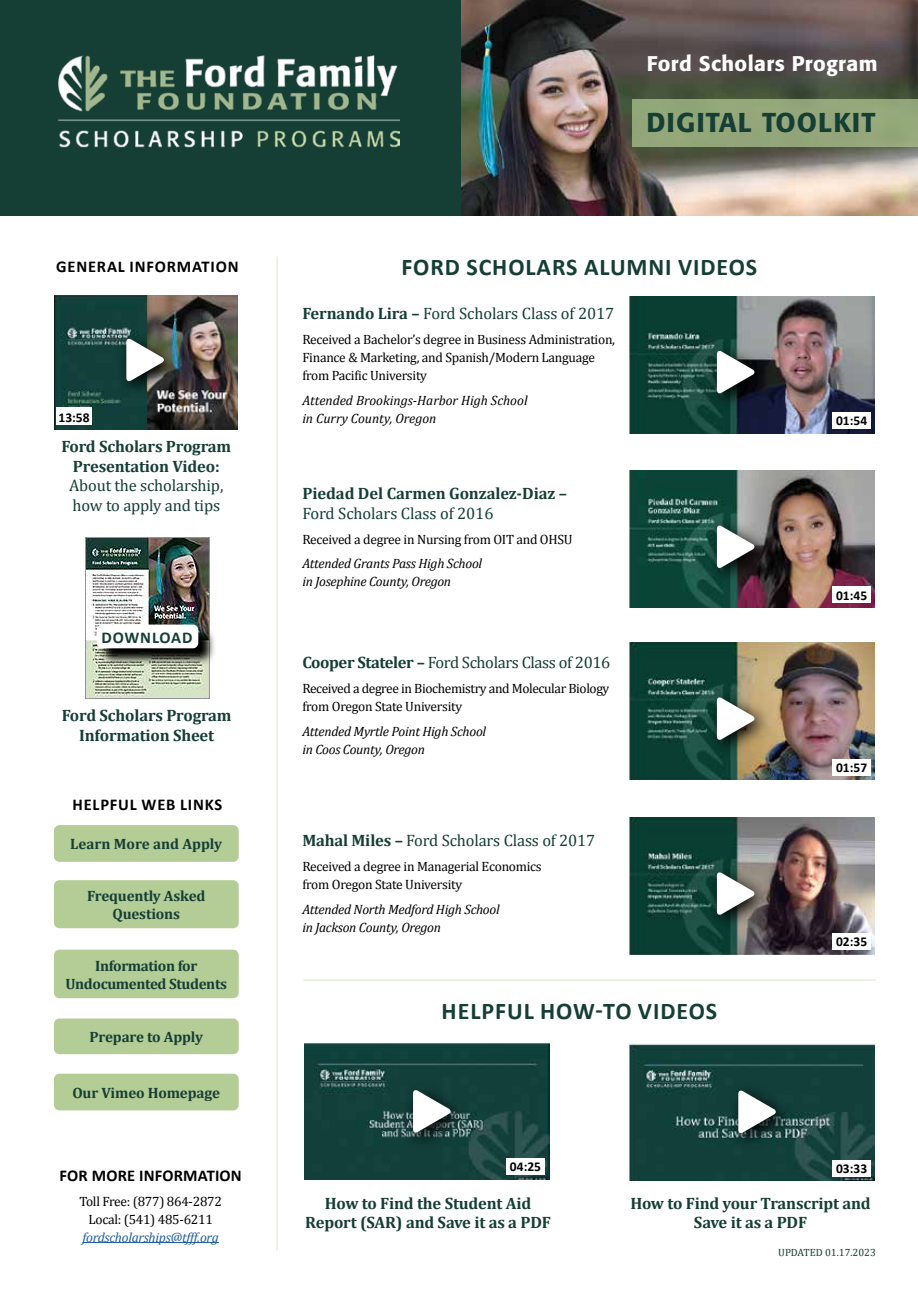
<style>
.page{position:relative;width:918px;height:1296px;background:#fff}
.page>*{position:absolute;margin:0;border:0;box-sizing:border-box;transform-origin:0 0}
.t1{font:500 27px "Formata";letter-spacing:.04em;color:#153e35}
.t2{font:700 24px "Calibri";letter-spacing:.04em;color:#153e35}
.t3{font:500 21px "Formata";letter-spacing:.02em;color:#fff}
.t4{font:700 16.5px/19.5px "Cambria";letter-spacing:-.01em;color:#153e35;text-align:center}
.t5{font:16.5px/19.5px "Cambria";letter-spacing:-.01em;color:#153e35}
.t6{font:700 16.5px "Calibri";letter-spacing:.05em;color:#000}
.t7{font:700 16.5px "Calibri";letter-spacing:.01em;color:#000}
.t8{font:700 16.5px "Calibri";letter-spacing:.05em;color:#153e35}
.t9{font:700 15px/18px "Cambria";letter-spacing:-.01em;color:#153e35;text-align:center}
.t10{font:13.5px/18px "Cambria";letter-spacing:-.02em;color:#000}
.t11{font:italic 13.5px/18px "Cambria";letter-spacing:-.02em;color:#000}
.t12{font:italic 13.5px/18px "Cambria";color:#000}
.t13{font:700 13.5px "Calibri";color:#000}
.t14{font:italic 13.5px "Cambria";letter-spacing:-.02em;color:#215e9e}
.t15{font:10.5px "Cambria";color:#153e35}
.s1{font-weight:700}
</style>
<div class="page">
<div style="left:0;top:0;width:918px;height:216px;background:#153e35"></div>
<img style="left:58px;top:56px;width:341px;height:92px">
<img style="left:461px;top:0;width:457px;height:216px">
<div style="left:632px;top:99px;width:286px;height:48px;background:#94a77a"></div>
<img style="left:630px;top:296px;width:244px;height:137px">
<img style="left:630px;top:471px;width:244px;height:137px">
<img style="left:630px;top:643px;width:244px;height:137px">
<img style="left:630px;top:818px;width:244px;height:136px">
<img style="left:630px;top:1044px;width:244px;height:136px">
<img style="left:305px;top:1043px;width:244px;height:137px">
<img style="left:54px;top:296px;width:184px;height:133px">
<hr style="left:277px;top:256px;width:1px;height:995px;background:#d9e6ca">
<svg style="left:706px;top:341px;width:67px;height:71px;background:#2a4042"></svg>
<svg style="left:717px;top:350px;width:38px;height:44px"></svg>
<svg style="left:706px;top:516px;width:67px;height:71px;background:#374845"></svg>
<svg style="left:717px;top:525px;width:38px;height:44px"></svg>
<svg style="left:706px;top:688px;width:67px;height:71px;background:#717758"></svg>
<svg style="left:717px;top:697px;width:38px;height:44px"></svg>
<svg style="left:706px;top:863px;width:67px;height:71px;background:#495851"></svg>
<svg style="left:717px;top:872px;width:38px;height:44px"></svg>
<svg style="left:728px;top:1081px;width:67px;height:71px;background:#1c4541"></svg>
<svg style="left:738px;top:1090px;width:39px;height:44px"></svg>
<svg style="left:403px;top:1081px;width:67px;height:70px;background:#1f4743"></svg>
<svg style="left:413px;top:1089px;width:38px;height:44px"></svg>
<img style="left:116px;top:329px;width:67px;height:71px">
<svg style="left:126px;top:338px;width:39px;height:44px"></svg>
<img style="left:86px;top:538px;width:124px;height:160px">
<hr style="left:303px;top:980px;width:573px;height:1px;background:#d9e6ca">
<svg style="left:98px;top:626px;width:117px;height:40px;background:#64685e"></svg>
<div style="left:97px;top:625px;width:101px;height:23px;background:#fff;border-radius:5px"></div>
<div style="left:54px;top:880px;width:185px;height:48px;background:#b4cc95;border-radius:5px"></div>
<div style="left:54px;top:825px;width:185px;height:37px;background:#b4cc95;border-radius:5px"></div>
<div style="left:54px;top:1019px;width:185px;height:35px;background:#b4cc95;border-radius:5px"></div>
<div style="left:54px;top:1074px;width:185px;height:36px;background:#b4cc95;border-radius:5px"></div>
<div style="left:54px;top:950px;width:185px;height:48px;background:#b4cc95;border-radius:5px"></div>
<hr style="left:83px;top:1242px;width:136px;height:1px;background:#215e9e">
<div style="left:833px;top:412px;width:38px;height:17px;background:#fff"></div>
<div style="left:833px;top:586px;width:38px;height:17px;background:#fff"></div>
<div style="left:833px;top:759px;width:38px;height:17px;background:#fff"></div>
<div style="left:833px;top:933px;width:38px;height:17px;background:#fff"></div>
<div style="left:833px;top:1160px;width:38px;height:16px;background:#fff"></div>
<div style="left:507px;top:1158px;width:38px;height:16px;background:#fff"></div>
<div style="left:56px;top:408px;width:36px;height:17px;background:#fff"></div>
<p class="t6" style="left:56px;top:256px;width:184px">GENERAL INFORMATION</p>
<p class="t13" style="left:59px;top:408px;width:33px">13:58</p>
<p class="t4" style="left:61px;top:436px;width:171px">Ford Scholars Program<br>Presentation Video:</p>
<p class="t5" style="left:69px;top:476px;width:156px">About the scholarship, how to apply and tips</p>
<p class="t8" style="left:102px;top:627px;width:92px">DOWNLOAD</p>
<p class="t4" style="left:62px;top:706px;width:171px">Ford Scholars Program<br>Information Sheet</p>
<p class="t6" style="left:72px;top:794px;width:151px">HELPFUL WEB LINKS</p>
<p class="t9" style="left:70px;top:835px;width:153px">Learn More and Apply</p>
<p class="t9" style="left:87px;top:887px;width:120px">Frequently Asked<br>Questions</p>
<p class="t9" style="left:65px;top:956px;width:163px">Information for<br>Undocumented Students</p>
<p class="t9" style="left:90px;top:1028px;width:115px">Prepare to Apply</p>
<p class="t9" style="left:72px;top:1083px;width:149px">Our Vimeo Homepage</p>
<p class="t7" style="left:60px;top:1165px;width:184px">FOR MORE INFORMATION</p>
<p class="t10" style="left:79px;top:1192px;width:144px;text-align:center">Toll Free: (877) 864-2872<br>Local: (541) 485-6211</p>
<p class="t14" style="left:83px;top:1228px;width:138px">fordscholarships@tfff.org</p>
<h3 class="t3" style="left:647px;top:50px;width:232px">Ford Scholars Program</h3>
<h1 class="t1" style="left:646px;top:106px;width:230px">DIGITAL TOOLKIT</h1>
<h2 class="t2" style="left:402px;top:252px;width:357px">FORD SCHOLARS ALUMNI VIDEOS</h2>
<p class="t5" style="left:302px;top:304px;width:314px"><span class="s1">Fernando Lira –</span> Ford Scholars Class of 2017</p>
<p class="t10" style="left:302px;top:331px;width:314px">Received a Bachelor’s degree in Business Administration,<br>Finance &amp; Marketing, and Spanish/Modern Language from Pacific University</p>
<p class="t12" style="left:302px;top:391px;width:227px">Attended Brookings-Harbor High School in Curry County, Oregon</p>
<p class="t4" style="left:302px;top:484px;width:266px">Piedad Del Carmen Gonzalez-Diaz –</p>
<p class="t5" style="left:302px;top:503px;width:193px">Ford Scholars Class of 2016</p>
<p class="t10" style="left:302px;top:530px;width:272px">Received a degree in Nursing from OIT and OHSU</p>
<p class="t11" style="left:302px;top:554px;width:181px">Attended Grants Pass High School in Josephine County, Oregon</p>
<p class="t5" style="left:302px;top:653px;width:309px"><span class="s1">Cooper Stateler –</span> Ford Scholars Class of 2016</p>
<p class="t10" style="left:302px;top:680px;width:309px">Received a degree in Biochemistry and Molecular Biology from Oregon State University</p>
<p class="t11" style="left:302px;top:722px;width:185px">Attended Myrtle Point High School in Coos County, Oregon</p>
<p class="t5" style="left:302px;top:831px;width:294px"><span class="s1">Mahal Miles –</span> Ford Scholars Class of 2017</p>
<p class="t10" style="left:302px;top:858px;width:241px">Received a degree in Managerial Economics from Oregon State University</p>
<p class="t11" style="left:302px;top:900px;width:199px">Attended North Medford High School in Jackson County, Oregon</p>
<h2 class="t2" style="left:442px;top:996px;width:277px">HELPFUL HOW-TO VIDEOS</h2>
<p class="t13" style="left:836px;top:412px;width:33px">01:54</p>
<p class="t13" style="left:836px;top:587px;width:33px">01:45</p>
<p class="t13" style="left:836px;top:759px;width:33px">01:57</p>
<p class="t13" style="left:836px;top:933px;width:33px">02:35</p>
<p class="t13" style="left:510px;top:1158px;width:33px">04:25</p>
<p class="t13" style="left:836px;top:1160px;width:33px">03:33</p>
<p class="t4" style="left:305px;top:1193px;width:247px">How to Find the Student Aid<br>Report (SAR) and Save it as a PDF</p>
<p class="t4" style="left:630px;top:1193px;width:242px">How to Find your Transcript and<br>Save it as a PDF</p>
<p class="t15" style="left:778px;top:1247px;width:99px">UPDATED 01.17.2023</p>
</div>
